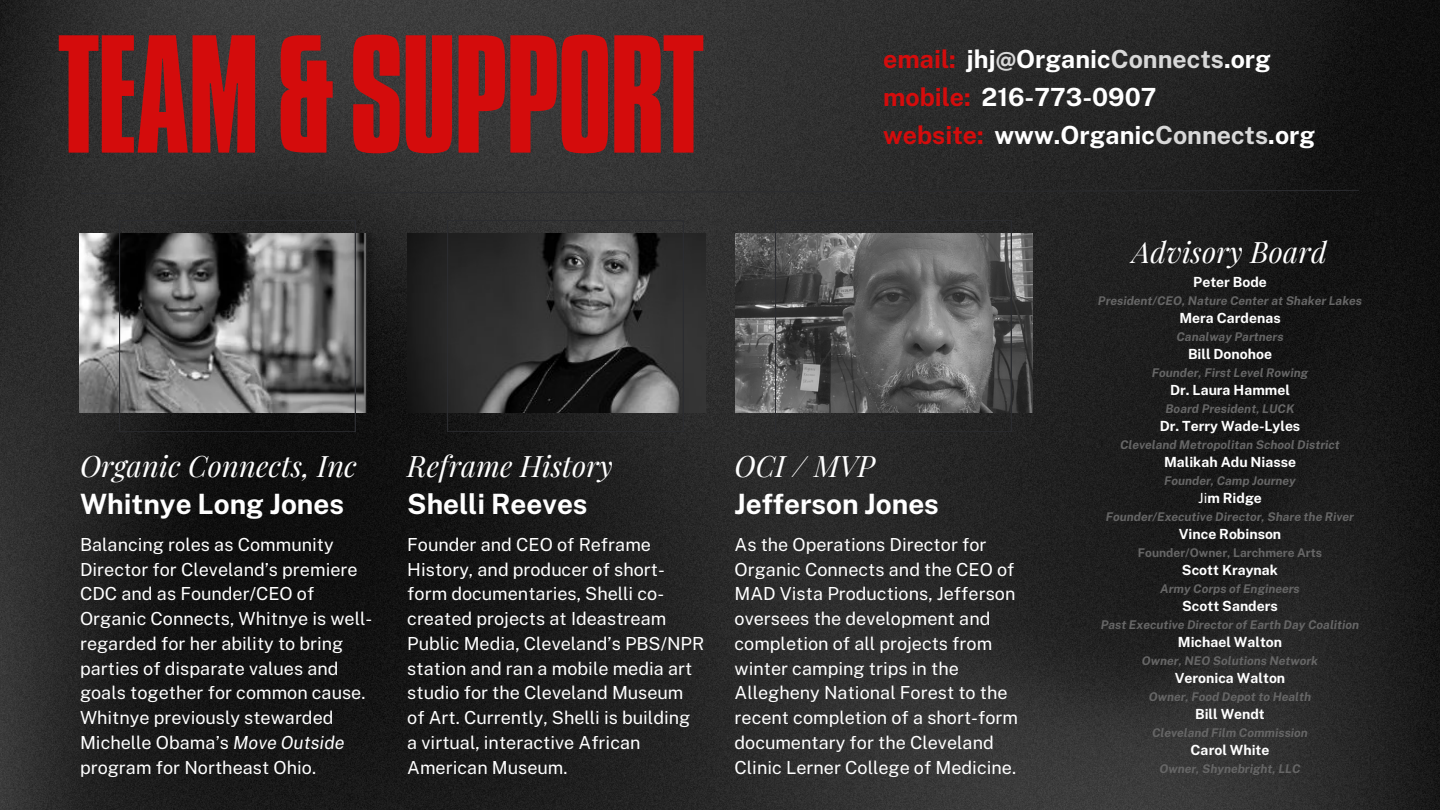
<style>
.page{position:relative;width:1440px;height:810px;background:#fff}
.page>*{position:absolute;margin:0;border:0;box-sizing:border-box;transform-origin:0 0}
.t1{font:144.5px "Aka Acid GR Compacta";letter-spacing:-.02em;color:#d40c0c}
.t2{font:italic 29px "Playfair Display";letter-spacing:.005em;color:#fff}
.t3{font:700 28px "Public Sans";color:#fff}
.t4{font:700 25px "Public Sans";color:#fff}
.t5{font:18px/24.8px "Public Sans";color:#fff}
.t6{font:700 14px "Public Sans";color:#fff}
.t7{font:italic 700 12px "Public Sans";color:#666}
.t8{font:700 12px "Public Sans";color:#666}
.s1{color:#d40c0c}
.s2{color:#d8d8d8}
.s3{font-style:italic}
.s4{font-weight:400}
</style>
<div class="page">
<img style="left:0;top:0;width:1440px;height:810px">
<svg style="left:80px;top:190px;width:1280px;height:4px;background:#2a2a2b"></svg>
<img style="left:79px;top:234px;width:298px;height:178px">
<img style="left:407px;top:234px;width:298px;height:178px">
<img style="left:735px;top:234px;width:298px;height:178px">
<svg style="left:119px;top:220px;width:236px;height:212px;background:#606060"></svg>
<svg style="left:447px;top:220px;width:236px;height:212px;background:#393939"></svg>
<svg style="left:775px;top:220px;width:236px;height:212px;background:#585858"></svg>
<p class="t1" style="left:58px;top:39px;width:649px">TEAM&amp;SUPPORT</p>
<p class="t4" style="left:883px;top:44px;width:389px"><span class="s1">email:</span> jhj<span class="s2">@</span>Organic<span class="s2">Connects</span>.org</p>
<p class="t4" style="left:883px;top:82px;width:275px"><span class="s1">mobile:</span> 216-773-0907</p>
<p class="t4" style="left:883px;top:120px;width:433px"><span class="s1">website:</span> www.Organic<span class="s2">Connects</span>.org</p>
<p class="t2" style="left:80px;top:445px;width:278px">Organic Connects, Inc</p>
<p class="t3" style="left:80px;top:488px;width:266px">Whitnye Long Jones</p>
<p class="t5" style="left:80px;top:532px;width:294px">Balancing roles as Community<br>Director for Cleveland’s premiere<br>CDC and as Founder/CEO of<br>Organic Connects, Whitnye is well&shy;regarded for her ability to bring parties of disparate values and goals together for common cause.<br>Whitnye previously stewarded<br>Michelle Obama’s <span class="s3">Move Outside </span>program for Northeast Ohio.</p>
<p class="t2" style="left:407px;top:445px;width:207px">Reframe History</p>
<p class="t3" style="left:407px;top:488px;width:182px">Shelli Reeves</p>
<p class="t5" style="left:407px;top:532px;width:298px">Founder and CEO of Reframe<br>History, and producer of short&shy;form documentaries, Shelli co&shy;created projects at Ideastream<br>Public Media, Cleveland’s PBS/NPR station and ran a mobile media art studio for the Cleveland Museum of Art. Currently, Shelli is building a virtual, interactive African<br>American Museum.</p>
<p class="t2" style="left:735px;top:445px;width:142px">OCI / MVP</p>
<p class="t3" style="left:735px;top:488px;width:206px">Jefferson Jones</p>
<p class="t5" style="left:735px;top:532px;width:285px">As the Operations Director for<br>Organic Connects and the CEO of<br>MAD Vista Productions, Jefferson oversees the development and completion of all projects from winter camping trips in the<br>Allegheny National Forest to the recent completion of a short-form documentary for the Cleveland<br>Clinic Lerner College of Medicine.</p>
<p class="t2" style="left:1132px;top:231px;width:196px">Advisory Board</p>
<p class="t6" style="left:1193px;top:274px;width:75px">Peter Bode</p>
<p class="t7" style="left:1098px;top:293px;width:266px">President/CEO, Nature Center at Shaker Lakes</p>
<p class="t6" style="left:1179px;top:310px;width:103px">Mera Cardenas</p>
<p class="t7" style="left:1176px;top:329px;width:109px">Canalway Partners</p>
<p class="t6" style="left:1188px;top:346px;width:86px">Bill Donohoe</p>
<p class="t7" style="left:1152px;top:365px;width:158px">Founder, First Level Rowing</p>
<p class="t6" style="left:1170px;top:382px;width:121px">Dr. Laura Hammel</p>
<p class="t7" style="left:1166px;top:401px;width:130px">Board President, LUCK</p>
<p class="t6" style="left:1160px;top:418px;width:142px">Dr. Terry Wade-Lyles</p>
<p class="t7" style="left:1120px;top:437px;width:221px">Cleveland Metropolitan School District</p>
<p class="t6" style="left:1164px;top:454px;width:134px">Malikah Adu Niasse</p>
<p class="t7" style="left:1164px;top:473px;width:133px">Founder, Camp Journey</p>
<p class="t6" style="left:1198px;top:490px;width:65px"><span class="s4">Ji</span>m Ridge</p>
<p class="t7" style="left:1106px;top:509px;width:250px">Founder/Executive Director, Share the River</p>
<p class="t6" style="left:1179px;top:526px;width:104px">Vince Robinson</p>
<p class="t8" style="left:1138px;top:545px;width:186px">Founder/Owner, Larchmere Arts</p>
<p class="t6" style="left:1182px;top:562px;width:98px">Scott Kraynak</p>
<p class="t7" style="left:1160px;top:581px;width:141px">Army Corps of Engineers</p>
<p class="t6" style="left:1182px;top:598px;width:97px">Scott Sanders</p>
<p class="t7" style="left:1101px;top:617px;width:260px">Past Executive Director of Earth Day Coalition</p>
<p class="t6" style="left:1178px;top:634px;width:106px">Michael Walton</p>
<p class="t7" style="left:1142px;top:653px;width:178px">Owner, NEO Solutions Network</p>
<p class="t6" style="left:1175px;top:670px;width:112px">Veronica Walton</p>
<p class="t7" style="left:1149px;top:689px;width:164px">Owner, Food Depot to Health</p>
<p class="t6" style="left:1195px;top:706px;width:71px">Bill Wendt</p>
<p class="t7" style="left:1152px;top:725px;width:157px">Cleveland Film Commission</p>
<p class="t6" style="left:1191px;top:742px;width:80px">Carol White</p>
<p class="t7" style="left:1160px;top:761px;width:143px">Owner, Shynebright, LLC</p>
</div>
